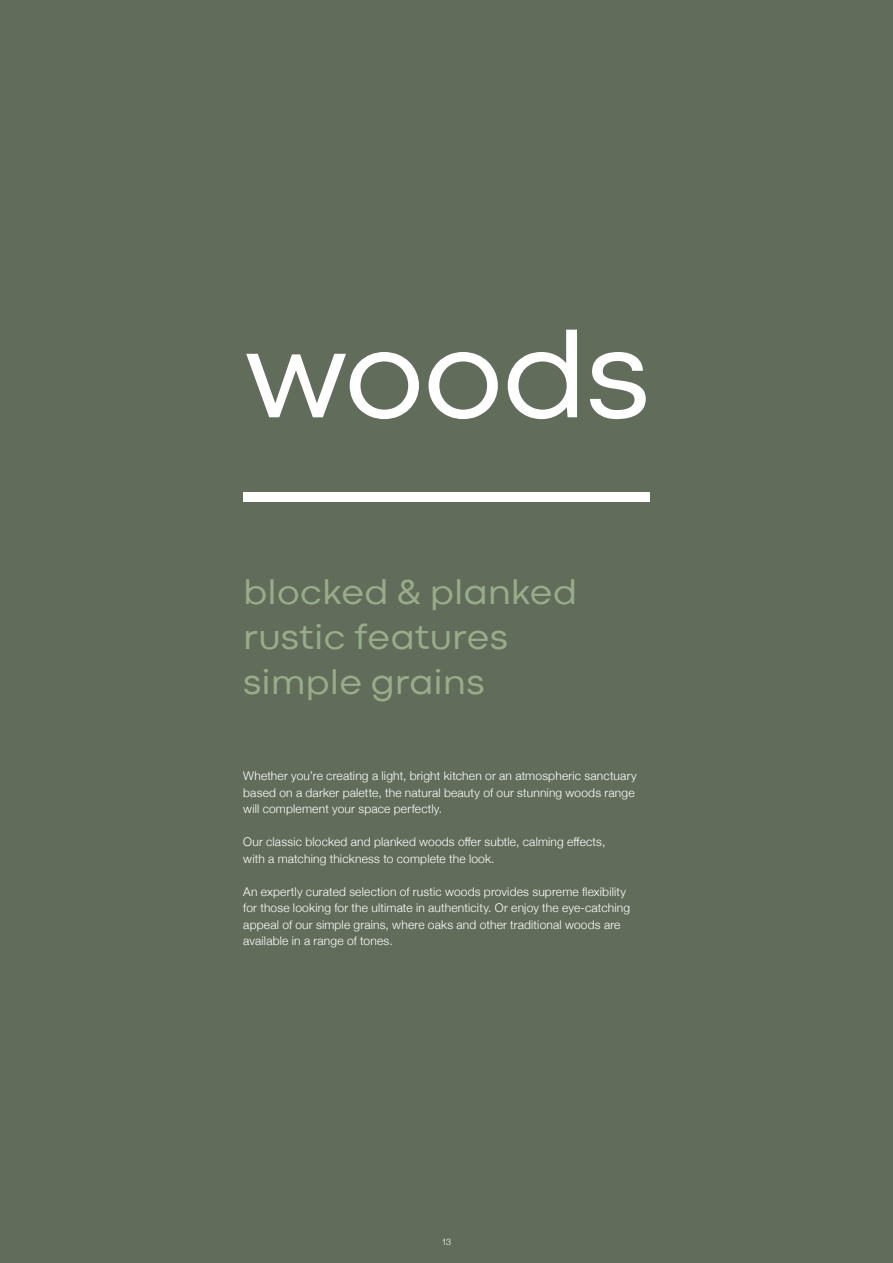
<style>
.page{position:relative;width:893px;height:1263px;background:#616c5a}
.page>*{position:absolute;margin:0;border:0;box-sizing:border-box;transform-origin:0 0}
.t1{font:127.5px "Codec Cold Trial";letter-spacing:-.03em;color:#fff}
.t2{font:36px/45px "Codec Cold Trial";letter-spacing:-.005em;color:#99ac8a}
.t3{font:300 12px/16.5px "Helvetica Neue";letter-spacing:.015em;color:#fff}
.t4{font:300 9px "Helvetica Neue";color:#fff}
</style>
<div class="page">
<div style="left:243px;top:492px;width:407px;height:10px;background:#fff"></div>
<h1 class="t1" style="left:243px;top:299px;width:408px">woods</h1>
<h2 class="t2" style="left:243px;top:569px;width:336px">blocked &amp; planked rustic features simple grains</h2>
<p class="t3" style="left:243px;top:767px;width:395px">Whether you’re creating a light, bright kitchen or an atmospheric sanctuary based on a darker palette, the natural beauty of our stunning woods range will complement your space perfectly.</p>
<p class="t3" style="left:243px;top:833px;width:364px">Our classic blocked and planked woods offer subtle, calming effects, with a matching thickness to complete the look.</p>
<p class="t3" style="left:243px;top:882px;width:388px">An expertly curated selection of rustic woods provides supreme flexibility for those looking for the ultimate in authenticity. Or enjoy the eye-catching appeal of our simple grains, where oaks and other traditional woods are available in a range of tones.</p>
<p class="t4" style="left:442px;top:1234px;width:11px">13</p>
</div>
